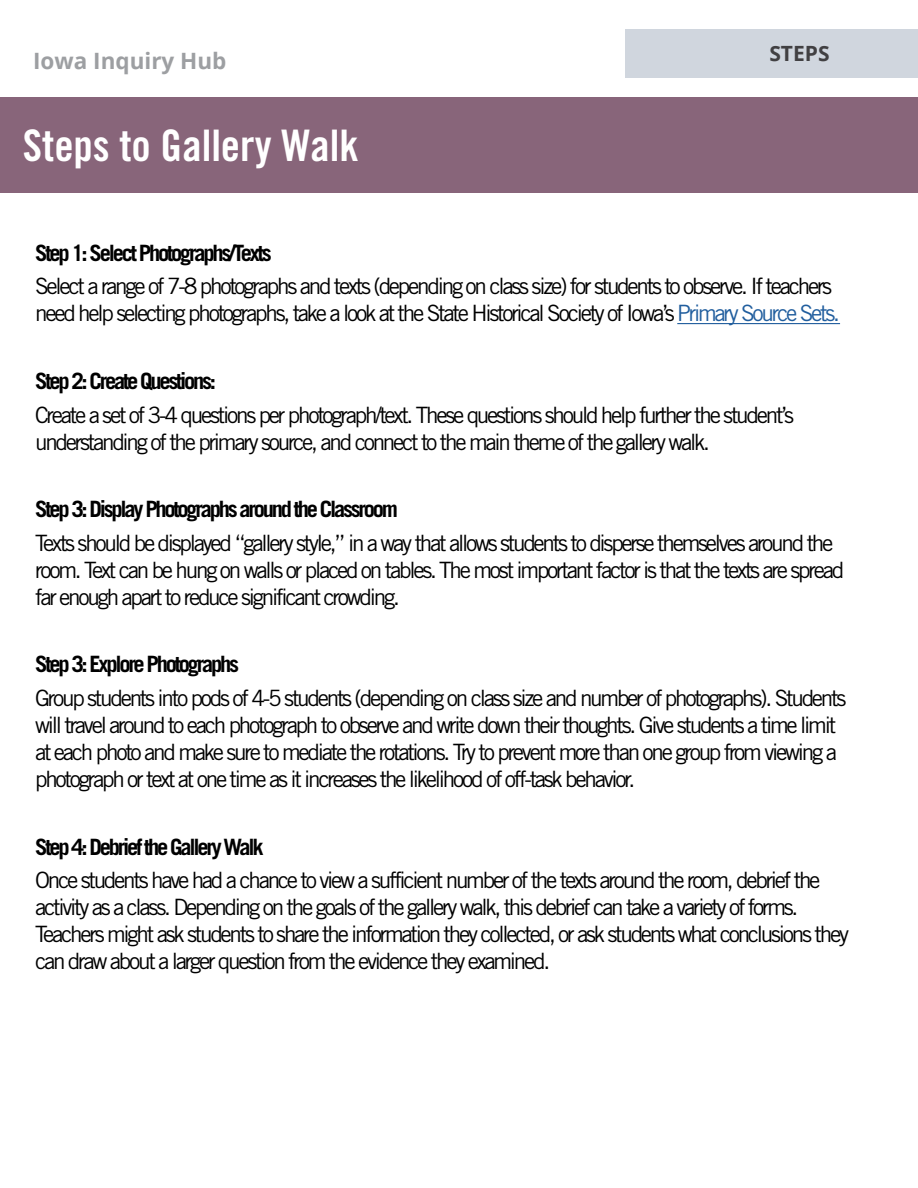
<style>
.page{position:relative;width:918px;height:1188px;background:#fff}
.page>*{position:absolute;margin:0;border:0;box-sizing:border-box;transform-origin:0 0}
.t1{font:43.5px "Trade Gothic LT Std Bd Cn 20";color:#fff}
.t2{font:22.5px/27px "Trade Gothic LT Std";letter-spacing:-.1em;color:#000}
.t3{font:700 22.5px "Trade Gothic LT Std";letter-spacing:-.1em;color:#000}
.t4{font:700 22.5px "Open Sans";color:#9d9fa2}
.t5{font:700 21px "Open Sans";color:#414042}
.s1{color:#215e9e}
</style>
<div class="page">
<div style="left:625px;top:29px;width:293px;height:48px;background:#d0d6de"></div>
<div style="left:0;top:97px;width:918px;height:96px;background:#88657a"></div>
<hr style="left:677px;top:323px;width:163px;height:1px;background:#215e9e">
<p class="t4" style="left:33px;top:45px;width:195px">Iowa Inquiry Hub</p>
<p class="t5" style="left:769px;top:39px;width:62px">STEPS</p>
<h1 class="t1" style="left:23px;top:119px;width:337px">Steps to Gallery Walk</h1>
<p class="t3" style="left:35px;top:239px;width:238px">Step 1: Select Photographs/Texts</p>
<p class="t2" style="left:35px;top:273px;width:806px">Select a range of 7-8 photographs and texts (depending on class size) for students to observe. If teachers need help selecting photographs, take a look at the State Historical Society of Iowa’s <span class="s1">Primary Source Sets.</span></p>
<p class="t3" style="left:35px;top:367px;width:183px">Step 2: Create Questions:</p>
<p class="t2" style="left:35px;top:401px;width:760px">Create a set of 3-4 questions per photograph/text. These questions should help further the student’s understanding of the primary source, and connect to the main theme of the gallery walk.</p>
<p class="t3" style="left:35px;top:495px;width:365px">Step 3: Display Photographs around the Classroom</p>
<p class="t2" style="left:35px;top:529px;width:811px">Texts should be displayed “gallery style,” in a way that allows students to disperse themselves around the room. Text can be hung on walls or placed on tables. The most important factor is that the texts are spread far enough apart to reduce significant crowding.</p>
<p class="t3" style="left:35px;top:650px;width:206px">Step 3: Explore Photographs</p>
<p class="t2" style="left:35px;top:684px;width:813px">Group students into pods of 4-5 students (depending on class size and number of photographs). Students will travel around to each photograph to observe and write down their thoughts. Give students a time limit at each photo and make sure to mediate the rotations. Try to prevent more than one group from viewing a photograph or text at one time as it increases the likelihood of off-task behavior.</p>
<p class="t3" style="left:35px;top:833px;width:230px">Step 4: Debrief the Gallery Walk</p>
<p class="t2" style="left:35px;top:867px;width:815px">Once students have had a chance to view a sufficient number of the texts around the room, debrief the activity as a class. Depending on the goals of the gallery walk, this debrief can take a variety of forms.<br>Teachers might ask students to share the information they collected, or ask students what conclusions they can draw about a larger question from the evidence they examined.</p>
</div>
